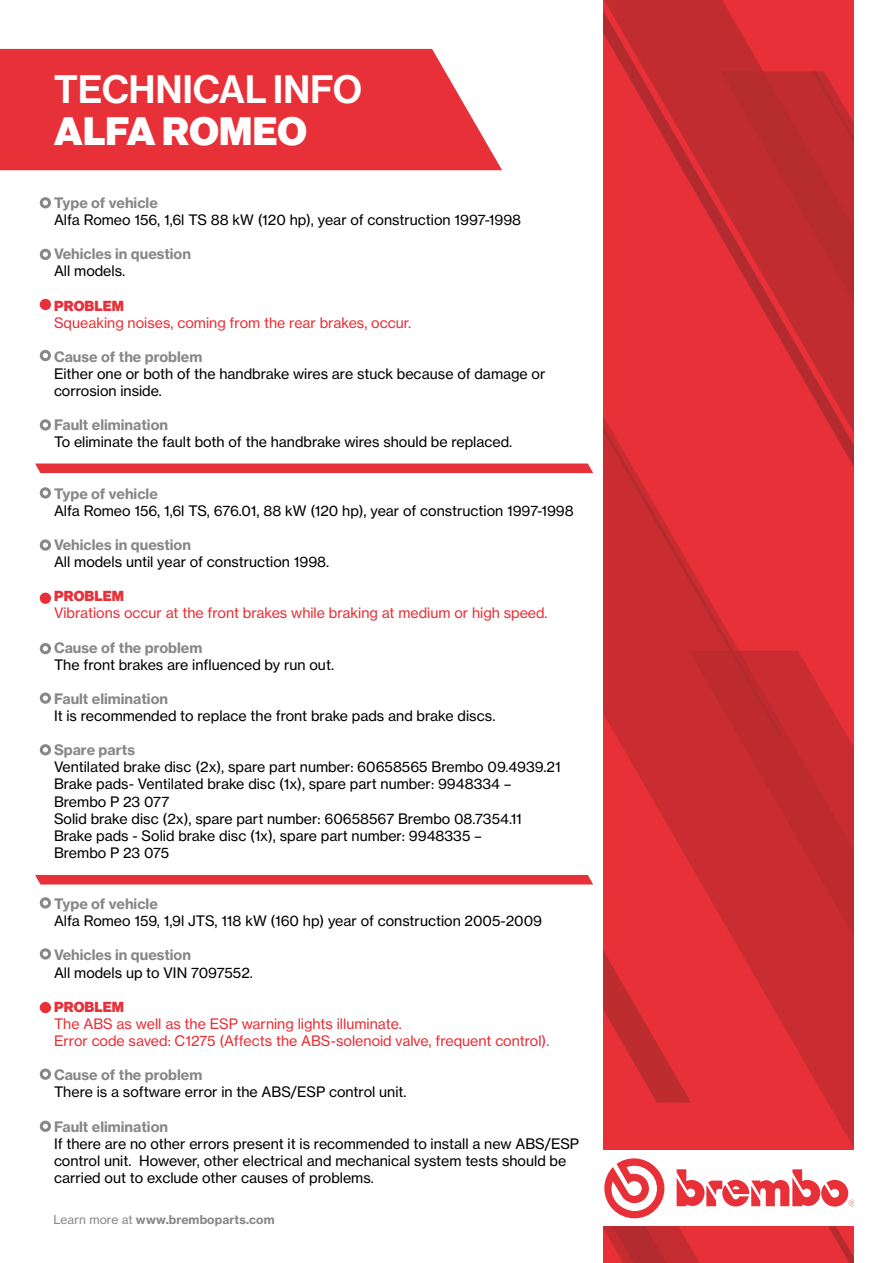
<style>
.page{position:relative;width:893px;height:1263px;background:#fff}
.page>*{position:absolute;margin:0;border:0;box-sizing:border-box;transform-origin:0 0}
.t1{font:500 38.85px "BW Haas Head 65";letter-spacing:.01em;color:#fff}
.t2{font:900 38.85px "BW Haas Head 95";letter-spacing:.01em;color:#fff}
.t3{font:14.25px/17.1px "BW Haas Text 55 Roman";color:#000}
.t4{font:14.25px/17.1px "BW Haas Text 55 Roman";color:#e73037}
.t5{font:700 14.25px "BW Haas Text 75";color:#878787}
.t6{font:900 14.25px "BW Haas Head 95";letter-spacing:.01em;color:#e73037}
.t7{font:700 12px "BW Haas Text 75";letter-spacing:.01em;color:#878787}
.s1{font-family:"BW Haas Text 55 Roman";font-weight:400}
</style>
<div class="page">
<svg style="left:783px;top:0;width:71px;height:350px;background:#c82c31"></svg>
<svg style="left:603px;top:350px;width:251px;height:913px;background:#dc4046"></svg>
<svg style="left:603px;top:0;width:180px;height:737px;background:#d62e33"></svg>
<svg style="left:812px;top:71px;width:42px;height:140px;background:#c32c30"></svg>
<div style="left:40px;top:197px;width:11px;height:11px;border:3px solid #878787;border-radius:50%"></div>
<div style="left:40px;top:539px;width:11px;height:12px;border:3px solid #878787;border-radius:50%"></div>
<div style="left:40px;top:487px;width:11px;height:11px;border:3px solid #878787;border-radius:50%"></div>
<div style="left:40px;top:249px;width:11px;height:11px;border:3px solid #878787;border-radius:50%"></div>
<div style="left:40px;top:643px;width:11px;height:11px;border:3px solid #878787;border-radius:50%"></div>
<div style="left:40px;top:692px;width:11px;height:12px;border:3px solid #878787;border-radius:50%"></div>
<div style="left:41px;top:300px;width:9px;height:9px;background:#e73037;border-radius:50%"></div>
<div style="left:40px;top:299px;width:11px;height:11px;border:3px solid #e73037;border-radius:50%"></div>
<div style="left:41px;top:1003px;width:9px;height:9px;background:#e73037;border-radius:50%"></div>
<div style="left:40px;top:1002px;width:11px;height:11px;border:3px solid #e73037;border-radius:50%"></div>
<div style="left:41px;top:594px;width:9px;height:8px;background:#e73037;border-radius:50%"></div>
<div style="left:40px;top:593px;width:11px;height:11px;border:3px solid #e73037;border-radius:50%"></div>
<div style="left:40px;top:419px;width:11px;height:12px;border:3px solid #878787;border-radius:50%"></div>
<div style="left:40px;top:897px;width:11px;height:11px;border:3px solid #878787;border-radius:50%"></div>
<div style="left:40px;top:948px;width:11px;height:11px;border:3px solid #878787;border-radius:50%"></div>
<div style="left:40px;top:350px;width:11px;height:11px;border:3px solid #878787;border-radius:50%"></div>
<div style="left:40px;top:744px;width:11px;height:11px;border:3px solid #878787;border-radius:50%"></div>
<div style="left:40px;top:1068px;width:11px;height:12px;border:3px solid #878787;border-radius:50%"></div>
<div style="left:40px;top:1121px;width:11px;height:11px;border:3px solid #878787;border-radius:50%"></div>
<svg style="left:0;top:49px;width:502px;height:121px;background:#e83e45"></svg>
<svg style="left:35px;top:463px;width:558px;height:10px;background:#e83c43"></svg>
<div style="left:35px;top:875px;width:558px;height:9px;background:#e73037"></div>
<h1 class="t1" style="left:54px;top:67px;width:309px">TECHNICAL INFO</h1>
<h1 class="t2" style="left:54px;top:109px;width:254px">ALFA ROMEO</h1>
<p class="t5" style="left:54px;top:194px;width:105px">Type of vehicle</p>
<p class="t3" style="left:54px;top:211px;width:469px">Alfa Romeo 156, 1,6l TS 88 kW (120 hp), year of construction 1997-1998</p>
<p class="t5" style="left:54px;top:245px;width:138px">Vehicles in question</p>
<p class="t3" style="left:54px;top:263px;width:73px">All models.</p>
<p class="t6" style="left:54px;top:297px;width:71px">PROBLEM</p>
<p class="t4" style="left:54px;top:314px;width:359px">Squeaking noises, coming from the rear brakes, occur.</p>
<p class="t5" style="left:54px;top:348px;width:150px">Cause of the problem</p>
<p class="t3" style="left:54px;top:365px;width:493px">Either one or both of the handbrake wires are stuck because of damage or corrosion inside.</p>
<p class="t5" style="left:54px;top:416px;width:116px">Fault elimination</p>
<p class="t3" style="left:54px;top:434px;width:460px">To eliminate the fault both of the handbrake wires should be replaced.</p>
<p class="t5" style="left:54px;top:484px;width:105px">Type of vehicle</p>
<p class="t3" style="left:54px;top:502px;width:521px">Alfa Romeo 156, 1,6l TS, 676.01, 88 kW (120 hp), year of construction 1997-1998</p>
<p class="t5" style="left:54px;top:536px;width:138px">Vehicles in question</p>
<p class="t3" style="left:54px;top:553px;width:277px">All models until year of construction 1998.</p>
<p class="t6" style="left:54px;top:588px;width:71px">PROBLEM</p>
<p class="t4" style="left:54px;top:605px;width:495px">Vibrations occur at the front brakes while braking at medium or high speed.</p>
<p class="t5" style="left:54px;top:638px;width:150px">Cause of the problem</p>
<p class="t3" style="left:54px;top:656px;width:282px">The front brakes are influenced by run out.</p>
<p class="t5" style="left:54px;top:690px;width:116px">Fault elimination</p>
<p class="t3" style="left:54px;top:707px;width:443px">It is recommended to replace the front brake pads and brake discs.</p>
<p class="t5" style="left:54px;top:741px;width:83px">Spare parts</p>
<p class="t3" style="left:54px;top:758px;width:508px">Ventilated brake disc (2x), spare part number: 60658565 Brembo 09.4939.21<br>Brake pads- Ventilated brake disc (1x), spare part number: 9948334 – Brembo P 23 077<br>Solid brake disc (2x), spare part number: 60658567 Brembo 08.7354.11<br>Brake pads - Solid brake disc (1x), spare part number: 9948335 –<br>Brembo P 23 075</p>
<p class="t5" style="left:54px;top:895px;width:105px">Type of vehicle</p>
<p class="t3" style="left:54px;top:912px;width:490px">Alfa Romeo 159, 1,9l JTS, 118 kW (160 hp) year of construction 2005-2009</p>
<p class="t5" style="left:54px;top:946px;width:138px">Vehicles in question</p>
<p class="t3" style="left:54px;top:964px;width:200px">All models up to VIN 7097552.</p>
<p class="t6" style="left:54px;top:998px;width:71px">PROBLEM</p>
<p class="t4" style="left:54px;top:1015px;width:497px">The ABS as well as the ESP warning lights illuminate.<br>Error code saved: C1275 (Affects the ABS-solenoid valve, frequent control).</p>
<p class="t5" style="left:54px;top:1066px;width:150px">Cause of the problem</p>
<p class="t3" style="left:54px;top:1083px;width:354px">There is a software error in the ABS/ESP control unit.</p>
<p class="t5" style="left:54px;top:1117px;width:116px">Fault elimination</p>
<p class="t3" style="left:54px;top:1135px;width:527px">If there are no other errors present it is recommended to install a new ABS/ESP control unit. However, other electrical and mechanical system tests should be carried out to exclude other causes of problems.</p>
<p class="t7" style="left:54px;top:1212px;width:223px"><span class="s1">Learn more at</span> www.bremboparts.com</p>
</div>
